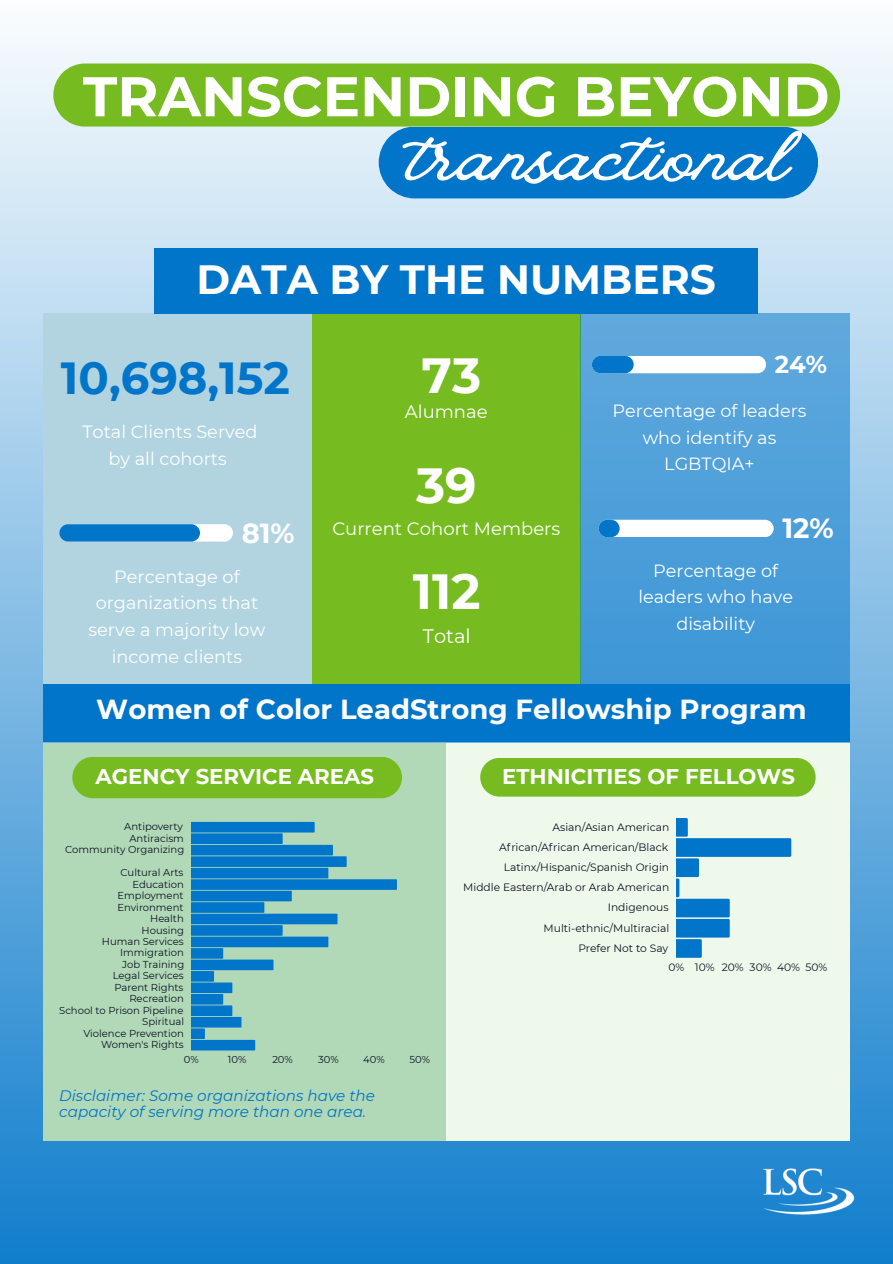
<style>
.page{position:relative;width:893px;height:1264px;background:#fff}
.page>*{position:absolute;margin:0;border:0;box-sizing:border-box;transform-origin:0 0}
.t1{font:99.6px "Vintage Goods";color:#fff}
.t2{font:700 55.8px "Montserrat";color:#fff}
.t3{font:700 49.35px "Montserrat";color:#fff}
.t4{font:700 44.85px "Montserrat";color:#0075c9}
.t5{font:700 40.8px "Montserrat";color:#fff}
.t6{font:700 27.6px "Montserrat";color:#fff}
.t7{font:700 27.45px "Montserrat";color:#fff}
.t8{font:700 24.3px "Montserrat";color:#fff}
.t9{font:700 21.3px "Montserrat";color:#fff}
.t10{font:19.5px "Montserrat";color:#fff}
.t11{font:18px "Montserrat";color:#fff}
.t12{font:17.7px/26.5px "Montserrat";color:#fff;text-align:center}
.t13{font:italic 15.15px/15.8px "Montserrat";color:#0075c9}
.t14{font:10.65px/20.2px "Montserrat";color:#0e1323;text-align:right}
.t15{font:10.05px/11.4px "Montserrat";color:#0e1323;text-align:right}
</style>
<div class="page">
<div style="left:0;top:0;width:892px;height:1263px;background:linear-gradient(to bottom,#fafdfe,#127fcd)"></div>
<div style="left:53px;top:64px;width:787px;height:63px;background:#76bc21"></div>
<div style="left:378px;top:127px;width:440px;height:71px;background:#0075c9"></div>
<div style="left:44px;top:314px;width:268px;height:370px;background:#b1d4e0"></div>
<div style="left:312px;top:314px;width:268px;height:370px;background:#76bc21"></div>
<div style="left:580px;top:314px;width:269px;height:370px;background:linear-gradient(to bottom,#60a9dd,#3e96d6)"></div>
<div style="left:43px;top:743px;width:403px;height:397px;background:#b1d8b7"></div>
<div style="left:446px;top:743px;width:403px;height:397px;background:#eef8eb"></div>
<div style="left:154px;top:248px;width:604px;height:66px;background:#0075c9"></div>
<img style="left:752px;top:1148px;width:108px;height:79px">
<div style="left:43px;top:684px;width:806px;height:58px;background:#0075c9"></div>
<svg style="left:191px;top:822px;width:206px;height:228px"></svg>
<div style="left:72px;top:756px;width:330px;height:42px;background:#76bc21;border-radius:21px"></div>
<div style="left:59px;top:524px;width:174px;height:17px;background:#fff;border-radius:9px"></div>
<div style="left:59px;top:524px;width:141px;height:17px;background:#0075c9;border-radius:9px"></div>
<svg style="left:676px;top:818px;width:115px;height:139px"></svg>
<div style="left:480px;top:758px;width:335px;height:38px;background:#76bc21;border-radius:19px"></div>
<div style="left:592px;top:356px;width:174px;height:17px;background:#fff;border-radius:9px"></div>
<div style="left:592px;top:356px;width:41px;height:17px;background:#0075c9;border-radius:9px"></div>
<div style="left:598px;top:519px;width:175px;height:18px;background:#fff;border-radius:9px"></div>
<div style="left:598px;top:519px;width:21px;height:18px;background:#0075c9;border-radius:9px"></div>
<h2 class="t2" style="left:83px;top:62px;width:748px">TRANSCENDING BEYOND</h2>
<h1 class="t1" style="left:407px;top:93px;width:383px">transactional</h1>
<h3 class="t5" style="left:196px;top:255px;width:521px">DATA BY THE NUMBERS</h3>
<h3 class="t4" style="left:61px;top:350px;width:230px">10,698,152</h3>
<h3 class="t12" style="left:82px;top:418px;width:177px">Total Clients Served by all cohorts</h3>
<h3 class="t7" style="left:242px;top:516px;width:54px">81%</h3>
<h3 class="t12" style="left:89px;top:563px;width:178px">Percentage of organizations that serve a majority low income clients</h3>
<h3 class="t3" style="left:421px;top:345px;width:61px">73</h3>
<h3 class="t11" style="left:405px;top:400px;width:84px">Alumnae</h3>
<h3 class="t3" style="left:416px;top:455px;width:62px">39</h3>
<h3 class="t11" style="left:332px;top:518px;width:229px">Current Cohort Members</h3>
<h3 class="t3" style="left:413px;top:560px;width:69px">112</h3>
<h3 class="t10" style="left:423px;top:623px;width:50px">Total</h3>
<h3 class="t8" style="left:774px;top:349px;width:54px">24%</h3>
<h3 class="t12" style="left:612px;top:398px;width:195px">Percentage of leaders who identify as<br>LGBTQIA+</h3>
<h3 class="t6" style="left:782px;top:511px;width:53px">12%</h3>
<h3 class="t12" style="left:638px;top:557px;width:156px">Percentage of leaders who have disability</h3>
<h3 class="t7" style="left:96px;top:692px;width:711px">Women of Color LeadStrong Fellowship Program</h3>
<h3 class="t9" style="left:95px;top:763px;width:280px">AGENCY SERVICE AREAS</h3>
<p class="t15" style="left:65px;top:821px;width:120px">Antipoverty<br>Antiracism<br>Community Organizing</p>
<p class="t15" style="left:59px;top:866px;width:127px">Cultural Arts<br>Education<br>Employment<br>Environment<br>Health<br>Housing<br>Human Services<br>Immigration<br>Job Training<br>Legal Services<br>Parent Rights<br>Recreation<br>School to Prison Pipeline<br>Spiritual<br>Violence Prevention<br>Women's Rights</p>
<p class="t15" style="left:184px;top:1053px;width:16px">0%</p>
<p class="t15" style="left:228px;top:1053px;width:20px">10%</p>
<p class="t15" style="left:272px;top:1053px;width:22px">20%</p>
<p class="t15" style="left:318px;top:1053px;width:22px">30%</p>
<p class="t15" style="left:363px;top:1053px;width:23px">40%</p>
<p class="t15" style="left:409px;top:1053px;width:22px">50%</p>
<h3 class="t13" style="left:59px;top:1087px;width:317px">Disclaimer: Some organizations have the capacity of serving more than one area.</h3>
<h3 class="t9" style="left:502px;top:763px;width:294px">ETHNICITIES OF FELLOWS</h3>
<p class="t14" style="left:463px;top:816px;width:207px">Asian/Asian American<br>African/African American/Black<br>Latinx/Hispanic/Spanish Origin<br>Middle Eastern/Arab or Arab American<br>Indigenous<br>Multi-ethnic/Multiracial<br>Prefer Not to Say</p>
<p class="t14" style="left:668px;top:957px;width:160px">0% 10% 20% 30% 40% 50%</p>
</div>
